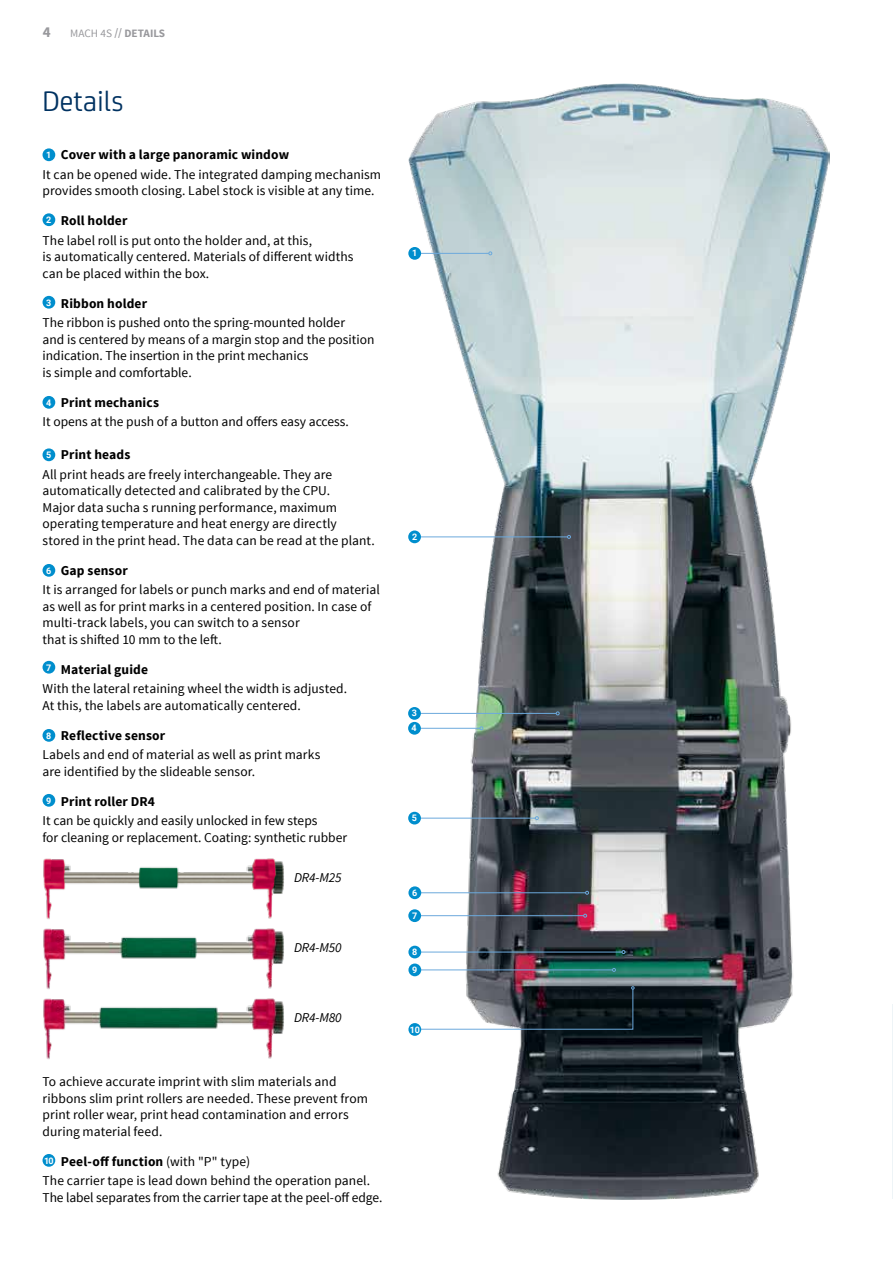
<style>
.page{position:relative;width:893px;height:1263px;background:#fff}
.page>*{position:absolute;margin:0;border:0;box-sizing:border-box;transform-origin:0 0}
.t1{font:30px "CA Sans";color:#003261}
.t2{font:700 15px "Source Sans Pro";color:#98989c}
.t3{font:13.5px/16.5px "Source Sans Pro";letter-spacing:.005em;color:#000}
.t4{font:italic 13.5px "Source Sans Pro";letter-spacing:-.01em;color:#000}
.t5{font:700 11.25px "Source Sans Pro";color:#98989c}
.t6{font:700 9px/14.9px "Roboto";color:#fff}
.s1{font-weight:400}
.s2{font-weight:600}
.s3{font-family:"Roboto";font-weight:700;font-size:9px;color:#fff}
.s4{font-weight:700}
</style>
<div class="page">
<img style="left:409px;top:83px;width:420px;height:1116px">
<hr style="left:416px;top:253px;width:73px;height:1px;background:#6ca9dc">
<svg style="left:488px;top:251px;width:4px;height:4px"></svg>
<div style="left:408px;top:247px;width:13px;height:13px;background:#008ecd;border-radius:50%"></div>
<hr style="left:414px;top:536px;width:153px;height:1px;background:#6ca9dc">
<svg style="left:567px;top:535px;width:4px;height:4px"></svg>
<div style="left:408px;top:530px;width:13px;height:13px;background:#008ecd;border-radius:50%"></div>
<hr style="left:415px;top:713px;width:141px;height:1px;background:#6ca9dc">
<svg style="left:556px;top:711px;width:4px;height:4px"></svg>
<hr style="left:416px;top:728px;width:64px;height:1px;background:#6ca9dc">
<svg style="left:479px;top:726px;width:4px;height:4px"></svg>
<hr style="left:419px;top:818px;width:116px;height:1px;background:#6ca9dc">
<svg style="left:535px;top:816px;width:4px;height:4px"></svg>
<hr style="left:414px;top:892px;width:172px;height:1px;background:#6ca9dc">
<svg style="left:585px;top:891px;width:4px;height:4px"></svg>
<hr style="left:420px;top:915px;width:164px;height:1px;background:#6ca9dc">
<svg style="left:583px;top:914px;width:4px;height:3px"></svg>
<hr style="left:416px;top:952px;width:206px;height:1px;background:#6ca9dc">
<svg style="left:622px;top:950px;width:3px;height:4px"></svg>
<hr style="left:416px;top:969px;width:196px;height:1px;background:#6ca9dc">
<svg style="left:612px;top:968px;width:4px;height:4px"></svg>
<div style="left:408px;top:707px;width:13px;height:13px;background:#008ecd;border-radius:50%"></div>
<div style="left:408px;top:722px;width:13px;height:13px;background:#008ecd;border-radius:50%"></div>
<div style="left:408px;top:812px;width:13px;height:12px;background:#008ecd;border-radius:50%"></div>
<div style="left:408px;top:886px;width:13px;height:13px;background:#008ecd;border-radius:50%"></div>
<div style="left:408px;top:963px;width:13px;height:13px;background:#008ecd;border-radius:50%"></div>
<svg style="left:420px;top:986px;width:214px;height:44px"></svg>
<div style="left:408px;top:909px;width:13px;height:13px;background:#008ecd;border-radius:50%"></div>
<div style="left:408px;top:946px;width:13px;height:12px;background:#008ecd;border-radius:50%"></div>
<div style="left:408px;top:1023px;width:13px;height:13px;background:#008ecd;border-radius:50%"></div>
<div style="left:43px;top:148px;width:12px;height:13px;background:#008ecd;border-radius:50%"></div>
<div style="left:43px;top:213px;width:12px;height:13px;background:#008ecd;border-radius:50%"></div>
<div style="left:43px;top:296px;width:12px;height:13px;background:#008ecd;border-radius:50%"></div>
<div style="left:43px;top:396px;width:12px;height:13px;background:#008ecd;border-radius:50%"></div>
<div style="left:43px;top:448px;width:12px;height:13px;background:#008ecd;border-radius:50%"></div>
<div style="left:43px;top:564px;width:12px;height:13px;background:#008ecd;border-radius:50%"></div>
<div style="left:43px;top:661px;width:12px;height:13px;background:#008ecd;border-radius:50%"></div>
<div style="left:43px;top:729px;width:12px;height:13px;background:#008ecd;border-radius:50%"></div>
<div style="left:43px;top:794px;width:12px;height:13px;background:#008ecd;border-radius:50%"></div>
<div style="left:43px;top:1154px;width:12px;height:13px;background:#008ecd;border-radius:50%"></div>
<img style="left:43px;top:858px;width:241px;height:61px">
<img style="left:43px;top:928px;width:241px;height:61px">
<img style="left:43px;top:998px;width:241px;height:61px">
<p class="t2" style="left:43px;top:22px;width:9px">4</p>
<p class="t5" style="left:70px;top:26px;width:96px"><span class="s1">MACH 4S</span> <span class="s2">//</span> DETAILS</p>
<h1 class="t1" style="left:43px;top:79px;width:82px">Details</h1>
<p class="t3" style="left:43px;top:145px;width:340px;line-height:19.5px"><span class="s3">1</span> <span class="s4">Cover with a large panoramic window<br></span>It can be opened wide. The integrated damping mechanism</p>
<p class="t3" style="left:43px;top:183px;width:334px">provides smooth closing. Label stock is visible at any time.</p>
<p class="t3" style="left:43px;top:211px;width:271px;line-height:19.5px"><span class="s3">2</span> <span class="s4">Roll holder<br></span>The label roll is put onto the holder and, at this,</p>
<p class="t3" style="left:43px;top:249px;width:312px">is automatically centered. Materials of different widths can be placed within the box.</p>
<p class="t3" style="left:43px;top:294px;width:304px;line-height:19.5px"><span class="s3">3</span> <span class="s4">Ribbon holder<br></span>The ribbon is pushed onto the spring-mounted holder</p>
<p class="t3" style="left:43px;top:331px;width:333px">and is centered by means of a margin stop and the position indication. The insertion in the print mechanics<br>is simple and comfortable.</p>
<p class="t3" style="left:43px;top:393px;width:308px;line-height:19.5px"><span class="s3">4</span> <span class="s4">Print mechanics<br></span>It opens at the push of a button and offers easy access.</p>
<p class="t3" style="left:43px;top:445px;width:291px;line-height:19.5px"><span class="s3">5</span> <span class="s4">Print heads<br></span>All print heads are freely interchangeable. They are</p>
<p class="t3" style="left:43px;top:483px;width:334px">automatically detected and calibrated by the CPU.<br>Major data sucha s running performance, maximum operating temperature and heat energy are directly stored in the print head. The data can be read at the plant.</p>
<p class="t3" style="left:43px;top:561px;width:339px;line-height:19.5px"><span class="s3">6</span> <span class="s4">Gap sensor<br></span>It is arranged for labels or punch marks and end of material</p>
<p class="t3" style="left:43px;top:598px;width:330px">as well as for print marks in a centered position. In case of multi-track labels, you can switch to a sensor<br>that is shifted 10 mm to the left.</p>
<p class="t3" style="left:43px;top:660px;width:306px;line-height:19.5px"><sup>7</sup> <span class="s4">Material guide<br></span>With the lateral retaining wheel the width is adjusted.</p>
<p class="t3" style="left:43px;top:697px;width:260px">At this, the labels are automatically centered.</p>
<p class="t3" style="left:43px;top:726px;width:279px;line-height:19.5px"><span class="s3">8</span> <span class="s4">Reflective sensor<br></span>Labels and end of material as well as print marks</p>
<p class="t3" style="left:43px;top:763px;width:214px">are identified by the slideable sensor.</p>
<p class="t3" style="left:43px;top:792px;width:276px;line-height:19.5px"><span class="s3">9</span> <span class="s4">Print roller DR4<br></span>It can be quickly and easily unlocked in few steps</p>
<p class="t3" style="left:43px;top:829px;width:306px">for cleaning or replacement. Coating: synthetic rubber</p>
<p class="t4" style="left:294px;top:869px;width:49px">DR4-M25</p>
<p class="t4" style="left:294px;top:939px;width:49px">DR4-M50</p>
<p class="t4" style="left:294px;top:1009px;width:49px">DR4-M80</p>
<p class="t3" style="left:43px;top:1074px;width:327px">To achieve accurate imprint with slim materials and ribbons slim print rollers are needed. These prevent from print roller wear, print head contamination and errors during material feed.</p>
<p class="t3" style="left:43px;top:1152px;width:329px;line-height:19.5px"><span class="s3">10</span> <span class="s4">Peel-off function</span> (with "P" type)<br>The carrier tape is lead down behind the operation panel.</p>
<p class="t3" style="left:43px;top:1189px;width:341px">The label separates from the carrier tape at the peel-off edge.</p>
<p class="t6" style="left:412px;top:245px;width:7px">1</p>
<p class="t6" style="left:412px;top:529px;width:7px">2</p>
<p class="t6" style="left:411px;top:705px;width:7px">3<br>4</p>
<p class="t6" style="left:412px;top:810px;width:7px">5</p>
<p class="t6" style="left:412px;top:885px;width:7px">6</p>
<p class="t6" style="left:412px;top:908px;width:7px">7</p>
<p class="t6" style="left:412px;top:944px;width:7px">8</p>
<p class="t6" style="left:412px;top:962px;width:7px">9</p>
<p class="t6" style="left:410px;top:1021px;width:12px">10</p>
</div>
